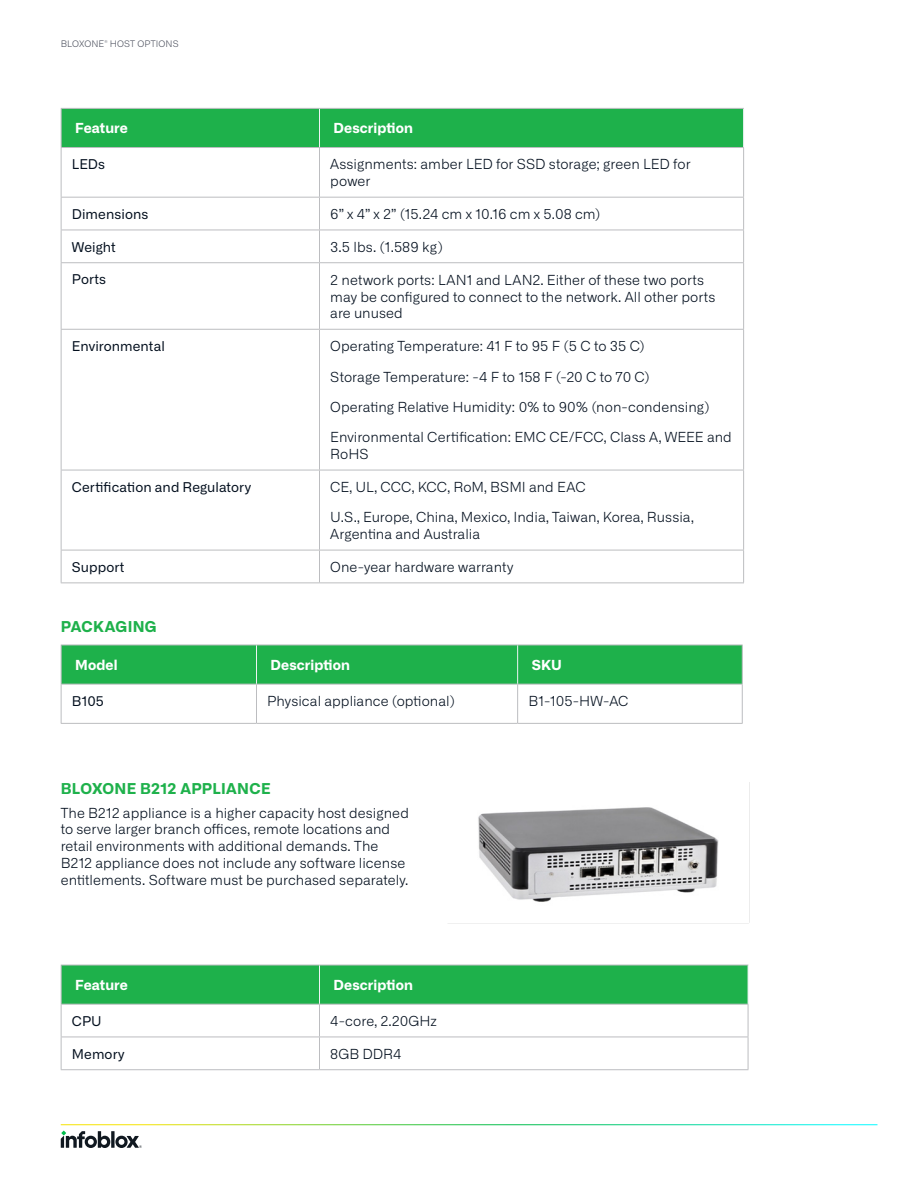
<style>
.page{position:relative;width:918px;height:1188px;background:#fff}
.page>*{position:absolute;margin:0;border:0;box-sizing:border-box;transform-origin:0 0}
.Heading_Level_1{font:700 15px "Alliance No.2";letter-spacing:.02em;color:#1eb14b}
.Teable_-_text_-_left{font:300 13.8px/16.8px "Alliance No.1";letter-spacing:.005em;color:#030f1e}
.body_text{font:300 13.8px/16.8px "Alliance No.1";letter-spacing:.005em;color:#030f1e}
.Table_Header{font:700 13.8px "Alliance No.1";letter-spacing:.01em;color:#fff}
.Teable_-_text_-_left-2{font:300 13.8px "Alliance No.1";letter-spacing:-.015em;color:#030f1e}
.Side-bar_text{font:13.5px "Alliance No.1";letter-spacing:.005em;color:#030f1e}
.t1{font:300 9px "Alliance No.1";letter-spacing:.015em;color:#4d515e}
</style>
<div class="page">
<svg style="left:61px;top:1131px;width:81px;height:17px"></svg>
<div style="left:62px;top:109px;width:681px;height:38px;background:#1eb14b"></div>
<hr style="left:61px;top:108px;width:259px;height:1px;background:#bcbdc0">
<hr style="left:61px;top:109px;width:1px;height:38px;background:#bcbdc0">
<hr style="left:320px;top:108px;width:424px;height:1px;background:#bcbdc0">
<hr style="left:61px;top:147px;width:259px;height:1px;background:#bcbdc0">
<hr style="left:61px;top:148px;width:1px;height:49px;background:#bcbdc0">
<hr style="left:320px;top:147px;width:424px;height:1px;background:#bcbdc0">
<hr style="left:319px;top:148px;width:1px;height:49px;background:#bcbdc0">
<hr style="left:743px;top:148px;width:1px;height:49px;background:#bcbdc0">
<hr style="left:61px;top:197px;width:259px;height:1px;background:#bcbdc0">
<hr style="left:61px;top:198px;width:1px;height:32px;background:#bcbdc0">
<hr style="left:320px;top:197px;width:424px;height:1px;background:#bcbdc0">
<hr style="left:319px;top:198px;width:1px;height:32px;background:#bcbdc0">
<hr style="left:743px;top:198px;width:1px;height:32px;background:#bcbdc0">
<hr style="left:61px;top:230px;width:259px;height:1px;background:#bcbdc0">
<hr style="left:61px;top:230px;width:1px;height:32px;background:#bcbdc0">
<hr style="left:320px;top:230px;width:424px;height:1px;background:#bcbdc0">
<hr style="left:319px;top:230px;width:1px;height:32px;background:#bcbdc0">
<hr style="left:743px;top:230px;width:1px;height:32px;background:#bcbdc0">
<hr style="left:61px;top:262px;width:259px;height:1px;background:#bcbdc0">
<hr style="left:61px;top:263px;width:1px;height:66px;background:#bcbdc0">
<hr style="left:320px;top:262px;width:424px;height:1px;background:#bcbdc0">
<hr style="left:319px;top:263px;width:1px;height:66px;background:#bcbdc0">
<hr style="left:743px;top:263px;width:1px;height:66px;background:#bcbdc0">
<hr style="left:61px;top:329px;width:259px;height:1px;background:#bcbdc0">
<hr style="left:61px;top:330px;width:1px;height:140px;background:#bcbdc0">
<hr style="left:320px;top:329px;width:424px;height:1px;background:#bcbdc0">
<hr style="left:319px;top:330px;width:1px;height:140px;background:#bcbdc0">
<hr style="left:743px;top:330px;width:1px;height:140px;background:#bcbdc0">
<hr style="left:61px;top:470px;width:259px;height:1px;background:#bcbdc0">
<hr style="left:61px;top:470px;width:1px;height:80px;background:#bcbdc0">
<hr style="left:320px;top:470px;width:424px;height:1px;background:#bcbdc0">
<hr style="left:319px;top:470px;width:1px;height:80px;background:#bcbdc0">
<hr style="left:743px;top:470px;width:1px;height:80px;background:#bcbdc0">
<hr style="left:61px;top:550px;width:259px;height:1px;background:#bcbdc0">
<hr style="left:61px;top:550px;width:1px;height:32px;background:#bcbdc0">
<hr style="left:320px;top:550px;width:424px;height:1px;background:#bcbdc0">
<hr style="left:319px;top:550px;width:1px;height:32px;background:#bcbdc0">
<hr style="left:743px;top:550px;width:1px;height:32px;background:#bcbdc0">
<hr style="left:61px;top:582px;width:259px;height:1px;background:#bcbdc0">
<hr style="left:320px;top:582px;width:424px;height:1px;background:#bcbdc0">
<hr style="left:319px;top:109px;width:1px;height:38px;background:#edf3f3">
<hr style="left:743px;top:109px;width:1px;height:38px;background:#edf3f3">
<div style="left:62px;top:646px;width:680px;height:38px;background:#1eb14b"></div>
<hr style="left:61px;top:645px;width:195px;height:1px;background:#bcbdc0">
<hr style="left:61px;top:645px;width:1px;height:39px;background:#bcbdc0">
<hr style="left:256px;top:645px;width:262px;height:1px;background:#bcbdc0">
<hr style="left:518px;top:645px;width:225px;height:1px;background:#bcbdc0">
<hr style="left:742px;top:645px;width:1px;height:39px;background:#bcbdc0">
<hr style="left:61px;top:684px;width:195px;height:1px;background:#bcbdc0">
<hr style="left:61px;top:684px;width:1px;height:39px;background:#bcbdc0">
<hr style="left:256px;top:684px;width:262px;height:1px;background:#bcbdc0">
<hr style="left:256px;top:684px;width:1px;height:39px;background:#bcbdc0">
<hr style="left:518px;top:684px;width:225px;height:1px;background:#bcbdc0">
<hr style="left:517px;top:684px;width:1px;height:39px;background:#bcbdc0">
<hr style="left:742px;top:684px;width:1px;height:39px;background:#bcbdc0">
<hr style="left:61px;top:723px;width:195px;height:1px;background:#bcbdc0">
<hr style="left:256px;top:723px;width:262px;height:1px;background:#bcbdc0">
<hr style="left:518px;top:723px;width:225px;height:1px;background:#bcbdc0">
<hr style="left:256px;top:645px;width:1px;height:39px;background:#edf3f3">
<hr style="left:517px;top:645px;width:1px;height:39px;background:#edf3f3">
<div style="left:62px;top:966px;width:686px;height:38px;background:#1eb14b"></div>
<hr style="left:61px;top:965px;width:259px;height:1px;background:#bcbdc0">
<hr style="left:61px;top:965px;width:1px;height:39px;background:#bcbdc0">
<hr style="left:320px;top:965px;width:428px;height:1px;background:#bcbdc0">
<hr style="left:61px;top:1004px;width:259px;height:1px;background:#bcbdc0">
<hr style="left:61px;top:1005px;width:1px;height:32px;background:#bcbdc0">
<hr style="left:320px;top:1004px;width:428px;height:1px;background:#bcbdc0">
<hr style="left:319px;top:1005px;width:1px;height:32px;background:#bcbdc0">
<hr style="left:748px;top:1005px;width:1px;height:32px;background:#bcbdc0">
<hr style="left:61px;top:1037px;width:259px;height:1px;background:#bcbdc0">
<hr style="left:61px;top:1037px;width:1px;height:32px;background:#bcbdc0">
<hr style="left:320px;top:1037px;width:428px;height:1px;background:#bcbdc0">
<hr style="left:319px;top:1037px;width:1px;height:32px;background:#bcbdc0">
<hr style="left:748px;top:1037px;width:1px;height:32px;background:#bcbdc0">
<hr style="left:61px;top:1069px;width:259px;height:1px;background:#bcbdc0">
<hr style="left:320px;top:1069px;width:428px;height:1px;background:#bcbdc0">
<hr style="left:319px;top:965px;width:1px;height:39px;background:#edf3f3">
<hr style="left:748px;top:965px;width:1px;height:39px;background:#edf3f3">
<img style="left:448px;top:782px;width:302px;height:142px">
<p class="t1" style="left:61px;top:39px;width:120px">BLOXONE<sup>®</sup> HOST OPTIONS</p>
<p class="Table_Header" style="left:75px;top:119px;width:54px">Feature</p>
<p class="Table_Header" style="left:334px;top:119px;width:81px">Description</p>
<p class="Side-bar_text" style="left:72px;top:156px;width:35px">LEDs</p>
<p class="Teable_-_text_-_left" style="left:330px;top:156px;width:362px">Assignments: amber LED for SSD storage; green LED for power</p>
<p class="Side-bar_text" style="left:72px;top:206px;width:78px">Dimensions</p>
<p class="Teable_-_text_-_left-2" style="left:330px;top:206px;width:272px">6” x 4” x 2” (15.24 cm x 10.16 cm x 5.08 cm)</p>
<p class="Side-bar_text" style="left:72px;top:239px;width:45px">Weight</p>
<p class="Teable_-_text_-_left" style="left:330px;top:239px;width:114px">3.5 lbs. (1.589 kg)</p>
<p class="Side-bar_text" style="left:72px;top:271px;width:36px">Ports</p>
<p class="Teable_-_text_-_left" style="left:330px;top:271px;width:387px">2 network ports: LAN1 and LAN2. Either of these two ports may be configured to connect to the network. All other ports are unused</p>
<p class="Side-bar_text" style="left:72px;top:338px;width:94px">Environmental</p>
<p class="Teable_-_text_-_left" style="left:330px;top:338px;width:316px">Operating Temperature: 41 F to 95 F (5 C to 35 C)</p>
<p class="Teable_-_text_-_left" style="left:330px;top:368px;width:321px">Storage Temperature: -4 F to 158 F (-20 C to 70 C)</p>
<p class="Teable_-_text_-_left" style="left:330px;top:399px;width:381px">Operating Relative Humidity: 0% to 90% (non-condensing)</p>
<p class="Teable_-_text_-_left" style="left:330px;top:429px;width:403px">Environmental Certification: EMC CE/FCC, Class A, WEEE and<br>RoHS</p>
<p class="Side-bar_text" style="left:72px;top:479px;width:181px">Certification and Regulatory</p>
<p class="Teable_-_text_-_left" style="left:330px;top:479px;width:257px">CE, UL, CCC, KCC, RoM, BSMI and EAC</p>
<p class="Teable_-_text_-_left" style="left:330px;top:509px;width:365px">U.S., Europe, China, Mexico, India, Taiwan, Korea, Russia,<br>Argentina and Australia</p>
<p class="Side-bar_text" style="left:72px;top:559px;width:54px">Support</p>
<p class="Teable_-_text_-_left" style="left:330px;top:559px;width:185px">One-year hardware warranty</p>
<p class="Heading_Level_1" style="left:61px;top:616px;width:98px">PACKAGING</p>
<p class="Table_Header" style="left:75px;top:656px;width:44px">Model</p>
<p class="Table_Header" style="left:271px;top:656px;width:81px">Description</p>
<p class="Table_Header" style="left:532px;top:656px;width:32px">SKU</p>
<p class="Side-bar_text" style="left:72px;top:693px;width:34px">B105</p>
<p class="Teable_-_text_-_left" style="left:267px;top:693px;width:189px">Physical appliance (optional)</p>
<p class="Teable_-_text_-_left" style="left:528px;top:693px;width:102px">B1-105-HW-AC</p>
<p class="Heading_Level_1" style="left:61px;top:779px;width:211px">BLOXONE B212 APPLIANCE</p>
<p class="body_text" style="left:61px;top:804px;width:350px">The B212 appliance is a higher capacity host designed to serve larger branch offices, remote locations and retail environments with additional demands. The B212 appliance does not include any software license entitlements. Software must be purchased separately.</p>
<p class="Table_Header" style="left:75px;top:976px;width:54px">Feature</p>
<p class="Table_Header" style="left:334px;top:976px;width:81px">Description</p>
<p class="Side-bar_text" style="left:72px;top:1013px;width:31px">CPU</p>
<p class="Teable_-_text_-_left" style="left:330px;top:1013px;width:108px">4-core, 2.20GHz</p>
<p class="Side-bar_text" style="left:72px;top:1046px;width:54px">Memory</p>
<p class="Teable_-_text_-_left" style="left:330px;top:1046px;width:73px">8GB DDR4</p>
</div>
